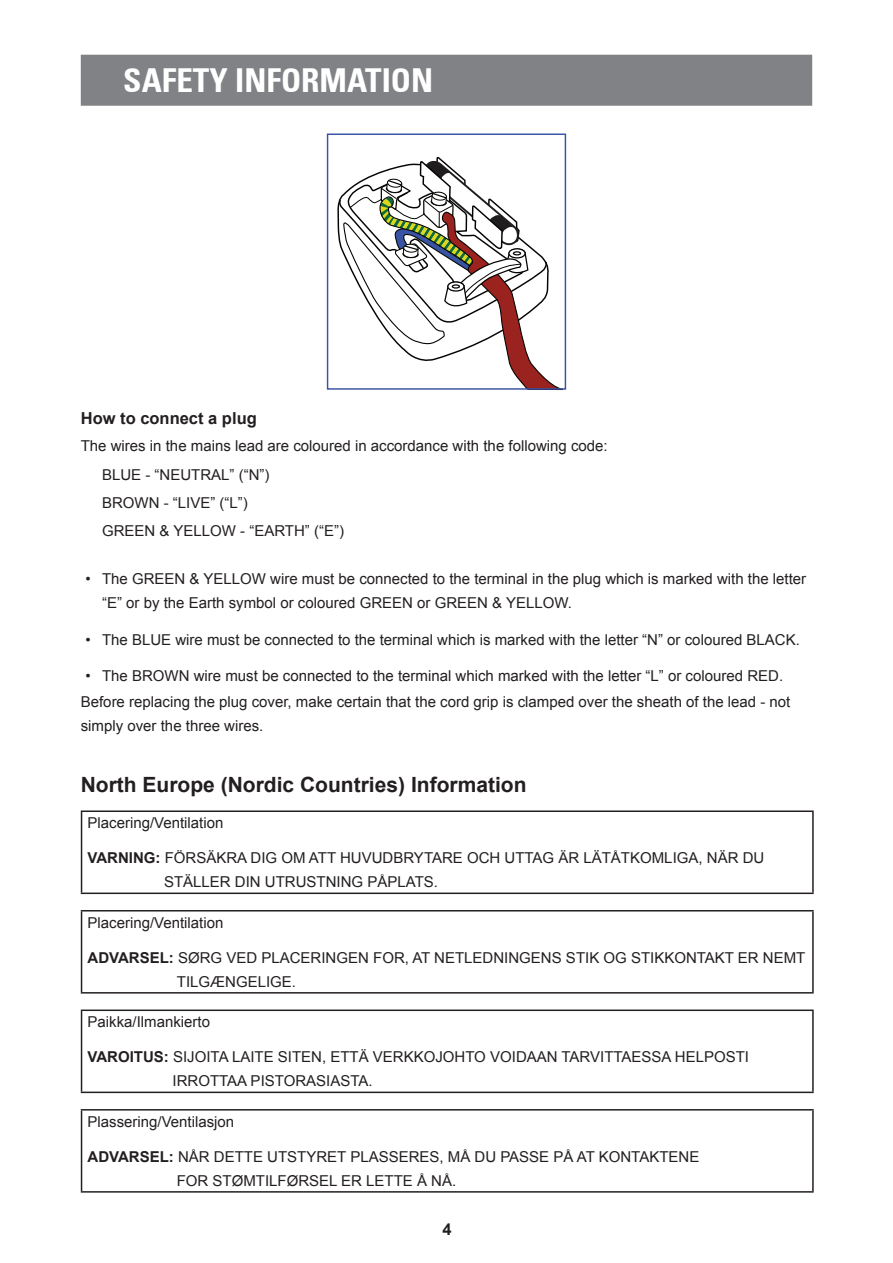
<style>
.page{position:relative;width:893px;height:1263px;background:#fff}
.page>*{position:absolute;margin:0;border:0;box-sizing:border-box;transform-origin:0 0}
.t1{font:700 condensed 33px "Univers 67";color:#fff}
.t2{font:700 21px "Arial";color:#231f20}
.t3{font:700 16.5px "Arial";color:#231f20}
.t4{font:15px/24px "Arial";color:#231f20}
.s1{font-weight:700}
</style>
<div class="page">
<div style="left:81px;top:55px;width:731px;height:51px;background:#808285;border:2px solid #808285"></div>
<svg style="left:338px;top:156px;width:229px;height:235px"></svg>
<svg style="left:448px;top:282px;width:16px;height:9px"></svg>
<div style="left:447px;top:281px;width:18px;height:11px;border:1px solid #040503;border-radius:50%"></div>
<div style="left:452px;top:284px;width:8px;height:5px;border:1px solid #040503;border-radius:50%"></div>
<div style="left:327px;top:134px;width:239px;height:256px;border:1px solid #3a54a4"></div>
<hr style="left:81px;top:810px;width:733px;height:2px;background:#231f20">
<hr style="left:81px;top:812px;width:1px;height:80px;background:#231f20">
<hr style="left:812px;top:812px;width:2px;height:80px;background:#231f20">
<hr style="left:81px;top:892px;width:733px;height:2px;background:#231f20">
<hr style="left:81px;top:910px;width:733px;height:1px;background:#231f20">
<hr style="left:81px;top:911px;width:1px;height:81px;background:#231f20">
<hr style="left:812px;top:911px;width:2px;height:81px;background:#231f20">
<hr style="left:81px;top:992px;width:733px;height:1px;background:#231f20">
<hr style="left:81px;top:1009px;width:733px;height:2px;background:#231f20">
<hr style="left:81px;top:1011px;width:1px;height:80px;background:#231f20">
<hr style="left:812px;top:1011px;width:2px;height:80px;background:#231f20">
<hr style="left:81px;top:1091px;width:733px;height:2px;background:#231f20">
<hr style="left:81px;top:1109px;width:733px;height:1px;background:#231f20">
<hr style="left:81px;top:1110px;width:1px;height:81px;background:#231f20">
<hr style="left:812px;top:1110px;width:2px;height:81px;background:#231f20">
<hr style="left:81px;top:1191px;width:733px;height:1px;background:#231f20">
<h1 class="t1" style="left:123px;top:60px;width:311px">SAFETY INFORMATION</h1>
<p class="t3" style="left:81px;top:408px;width:178px">How to connect a plug</p>
<p class="t4" style="left:102px;top:432px;width:507px;line-height:28.2px;text-indent:-21px">The wires in the mains lead are coloured in accordance with the following code:<br>BLUE - “NEUTRAL” (“N”)<br>BROWN - “LIVE” (“L”)<br>GREEN &amp; YELLOW - “EARTH” (“E”)</p>
<p class="t4" style="left:102px;top:567px;width:706px;text-indent:-16px">• The GREEN &amp; YELLOW wire must be connected to the terminal in the plug which is marked with the letter “E” or by the Earth symbol or coloured GREEN or GREEN &amp; YELLOW.</p>
<p class="t4" style="left:86px;top:627px;width:716px">• The BLUE wire must be connected to the terminal which is marked with the letter “N” or coloured BLACK.</p>
<p class="t4" style="left:81px;top:663px;width:711px;line-height:25.7px;text-align:center">• The BROWN wire must be connected to the terminal which marked with the letter “L” or coloured RED.<br>Before replacing the plug cover, make certain that the cord grip is clamped over the sheath of the lead - not</p>
<p class="t4" style="left:81px;top:714px;width:184px">simply over the three wires.</p>
<h2 class="t2" style="left:81px;top:770px;width:447px">North Europe (Nordic Countries) Information</h2>
<p class="t4" style="left:88px;top:811px;width:137px">Placering/Ventilation</p>
<p class="t4" style="left:164px;top:846px;width:602px;text-indent:-77px"><span class="s1">VARNING:</span> FÖRSÄKRA DIG OM ATT HUVUDBRYTARE OCH UTTAG ÄR LÄTÅTKOMLIGA, NÄR DU<br>STÄLLER DIN UTRUSTNING PÅPLATS.</p>
<p class="t4" style="left:88px;top:910px;width:137px">Placering/Ventilation</p>
<p class="t4" style="left:177px;top:946px;width:630px;text-indent:-89px"><span class="s1">ADVARSEL:</span> SØRG VED PLACERINGEN FOR, AT NETLEDNINGENS STIK OG STIKKONTAKT ER NEMT<br>TILGÆNGELIGE.</p>
<p class="t4" style="left:88px;top:1010px;width:124px">Paikka/Ilmankierto</p>
<p class="t4" style="left:173px;top:1045px;width:578px;text-indent:-85px"><span class="s1">VAROITUS:</span> SIJOITA LAITE SITEN, ETTÄ VERKKOJOHTO VOIDAAN TARVITTAESSA HELPOSTI<br>IRROTTAA PISTORASIASTA.</p>
<p class="t4" style="left:88px;top:1109px;width:148px">Plassering/Ventilasjon</p>
<p class="t4" style="left:177px;top:1145px;width:524px;text-indent:-89px"><span class="s1">ADVARSEL:</span> NÅR DETTE UTSTYRET PLASSERES, MÅ DU PASSE PÅ AT KONTAKTENE<br>FOR STØMTILFØRSEL ER LETTE Å NÅ.</p>
<p class="t3" style="left:443px;top:1218px;width:11px">4</p>
</div>
